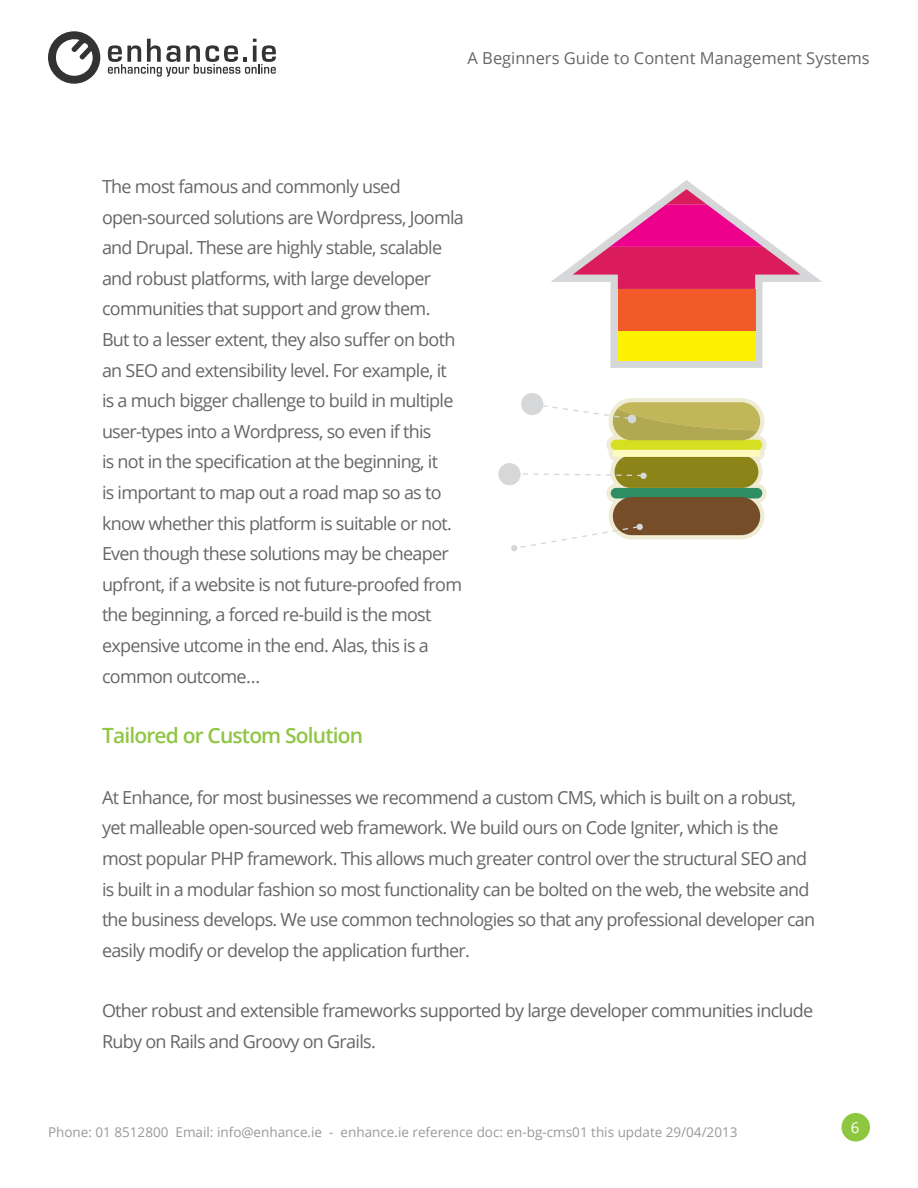
<style>
.page{position:relative;width:918px;height:1188px;background:#fff}
.page>*{position:absolute;margin:0;border:0;box-sizing:border-box;transform-origin:0 0}
.t1{font:600 21px "Open Sans";letter-spacing:-.04em;color:#8fc644}
.t2{font:18px/30.6px "Open Sans";letter-spacing:-.04em;color:#666}
.t3{font:16.5px "Open Sans";color:#666}
.t4{font:15px "Open Sans";color:#fff}
.t5{font:13.5px "Open Sans";color:#999}
</style>
<div class="page">
<div style="left:842px;top:1113px;width:28px;height:29px;background:#8ec63f;border-radius:50%"></div>
<svg style="left:48px;top:31px;width:52px;height:53px"></svg>
<svg style="left:108px;top:39px;width:168px;height:38px"></svg>
<svg style="left:551px;top:180px;width:271px;height:188px"></svg>
<div style="left:618px;top:289px;width:137px;height:42px;background:#f15a29"></div>
<div style="left:618px;top:331px;width:137px;height:29px;background:#fff200"></div>
<svg style="left:573px;top:189px;width:227px;height:100px"></svg>
<svg style="left:511px;top:393px;width:256px;height:158px"></svg>
<div style="left:498px;top:463px;width:23px;height:22px;background:#d5d7d8;border-radius:50%"></div>
<p class="t3" style="left:468px;top:46px;width:404px">A Beginners Guide to Content Management Systems</p>
<p class="t2" style="left:102px;top:171px;width:363px">The most famous and commonly used open-sourced solutions are Wordpress, Joomla and Drupal. These are highly stable, scalable and robust platforms, with large developer communities that support and grow them.<br>But to a lesser extent, they also suffer on both an SEO and extensibility level. For example, it<br>is a much bigger challenge to build in multiple user-types into a Wordpress, so even if this<br>is not in the specification at the beginning, it<br>is important to map out a road map so as to know whether this platform is suitable or not.<br>Even though these solutions may be cheaper upfront, if a website is not future-proofed from the beginning, a forced re-build is the most expensive utcome in the end. Alas, this is a common outcome…</p>
<p class="t1" style="left:102px;top:721px;width:263px">Tailored or Custom Solution</p>
<p class="t2" style="left:102px;top:782px;width:715px">At Enhance, for most businesses we recommend a custom CMS, which is built on a robust, yet malleable open-sourced web framework. We build ours on Code Igniter, which is the most popular PHP framework. This allows much greater control over the structural SEO and is built in a modular fashion so most functionality can be bolted on the web, the website and the business develops. We use common technologies so that any professional developer can easily modify or develop the application further.</p>
<p class="t2" style="left:102px;top:995px;width:713px">Other robust and extensible frameworks supported by large developer communities include<br>Ruby on Rails and Groovy on Grails.</p>
<p class="t5" style="left:48px;top:1123px;width:691px">Phone: 01 8512800 Email: info@enhance.ie - enhance.ie reference doc: en-bg-cms01 this update 29/04/2013</p>
<p class="t4" style="left:851px;top:1117px;width:10px">6</p>
</div>
